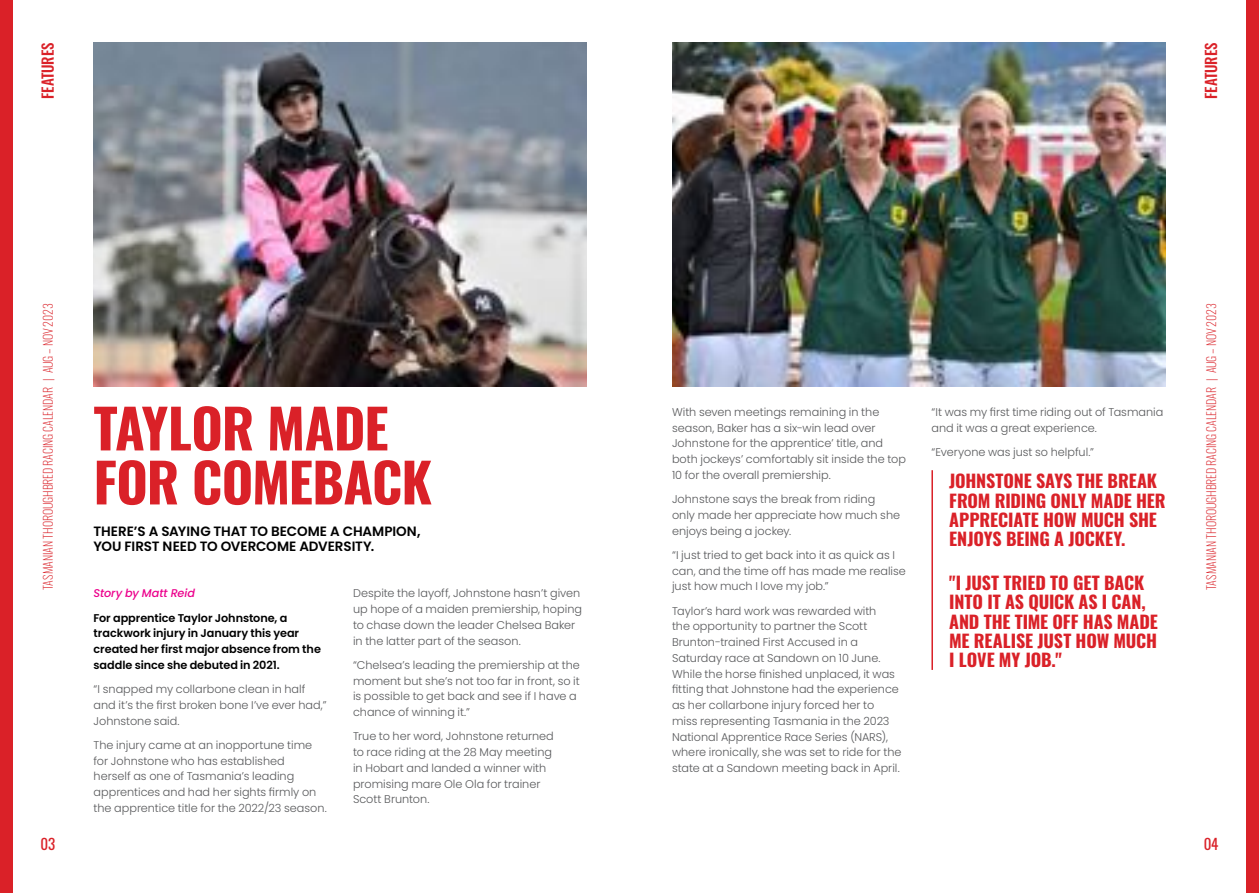
<style>
.page{position:relative;width:1259px;height:893px;background:#fff}
.page>*{position:absolute;margin:0;border:0;box-sizing:border-box;transform-origin:0 0}
.t1{font:700 54px/54px "Oswald";letter-spacing:-.02em;color:#da2128}
.t2{font:700 17.7px/19.2px "Oswald";letter-spacing:-.01em;color:#da2128}
.t3{font:500 15px "Oswald";letter-spacing:-.005em;color:#da2128}
.t4{font:15px "Oswald";color:#da2128}
.t5{font:600 13.5px/15px "Poppins";letter-spacing:-.005em;color:#000}
.t6{font:200 12px "Oswald";letter-spacing:-.005em;color:#da2128}
.t7{font:300 11.25px/15.8px "Poppins";color:#58595b}
.t8{font:600 11.25px/15.8px "Poppins";letter-spacing:-.005em;color:#000}
.t9{font:italic 500 11.25px "Poppins";letter-spacing:-.005em;color:#ec008c}
</style>
<div class="page">
<div style="left:0;top:0;width:13px;height:893px;background:#da2128"></div>
<div style="left:1246px;top:0;width:13px;height:893px;background:#da2128"></div>
<img style="left:94px;top:43px;width:493px;height:343px">
<hr style="left:931px;top:470px;width:2px;height:200px;background:#da2128">
<img style="left:672px;top:43px;width:493px;height:343px">
<h3 class="t3" style="left:40px;top:99px;width:58px;rotate:-90deg">FEATURES</h3>
<h3 class="t3" style="left:1203px;top:99px;width:58px;rotate:-90deg">FEATURES</h3>
<p class="t6" style="left:37px;top:590px;width:288px;rotate:-90deg">TASMANIAN THOROUGHBRED RACING CALENDAR | AUG – NOV 2023</p>
<p class="t6" style="left:1200px;top:590px;width:288px;rotate:-90deg">TASMANIAN THOROUGHBRED RACING CALENDAR | AUG – NOV 2023</p>
<h1 class="t1" style="left:94px;top:405px;width:340px">TAYLOR MADE<br>FOR COMEBACK</h1>
<p class="t5" style="left:94px;top:524px;width:328px">THERE’S A SAYING THAT TO BECOME A CHAMPION,<br>YOU FIRST NEED TO OVERCOME ADVERSITY.</p>
<p class="t9" style="left:94px;top:585px;width:103px">Story by Matt Reid</p>
<p class="t8" style="left:94px;top:610px;width:229px">For apprentice Taylor Johnstone, a trackwork injury in January this year created her first major absence from the saddle since she debuted in 2021.</p>
<p class="t7" style="left:94px;top:681px;width:234px">“I snapped my collarbone clean in half and it’s the first broken bone I’ve ever had,”<br>Johnstone said.</p>
<p class="t7" style="left:94px;top:737px;width:235px">The injury came at an inopportune time for Johnstone who has established<br>herself as one of Tasmania’s leading apprentices and had her sights firmly on the apprentice title for the 2022/23 season.</p>
<p class="t7" style="left:931px;top:404px;width:233px">“It was my first time riding out of Tasmania and it was a great experience.</p>
<p class="t7" style="left:931px;top:444px;width:164px">“Everyone was just so helpful.”</p>
<h2 class="t2" style="left:949px;top:473px;width:218px">JOHNSTONE SAYS THE BREAK<br>FROM RIDING ONLY MADE HER<br>APPRECIATE HOW MUCH SHE<br>ENJOYS BEING A JOCKEY.</h2>
<h2 class="t2" style="left:949px;top:574px;width:210px">"I JUST TRIED TO GET BACK<br>INTO IT AS QUICK AS I CAN,<br>AND THE TIME OFF HAS MADE<br>ME REALISE JUST HOW MUCH<br>I LOVE MY JOB."</h2>
<p class="t7" style="left:672px;top:404px;width:235px">With seven meetings remaining in the season, Baker has a six-win lead over Johnstone for the apprentice’ title, and both jockeys’ comfortably sit inside the top 10 for the overall premiership.</p>
<p class="t7" style="left:672px;top:491px;width:230px">Johnstone says the break from riding only made her appreciate how much she enjoys being a jockey.</p>
<p class="t7" style="left:672px;top:547px;width:235px">“I just tried to get back into it as quick as I can, and the time off has made me realise just how much I love my job.”</p>
<p class="t7" style="left:672px;top:603px;width:231px">Taylor’s hard work was rewarded with<br>the opportunity to partner the Scott Brunton-trained First Accused in a Saturday race at Sandown on 10 June.<br>While the horse finished unplaced, it was fitting that Johnstone had the experience as her collarbone injury forced her to miss representing Tasmania in the 2023<br>National Apprentice Race Series (NARS), where ironically, she was set to ride for the state at a Sandown meeting back in April.</p>
<p class="t7" style="left:353px;top:585px;width:231px">Despite the layoff, Johnstone hasn’t given up hope of a maiden premiership, hoping to chase down the leader Chelsea Baker in the latter part of the season.</p>
<p class="t7" style="left:353px;top:657px;width:228px">“Chelsea’s leading the premiership at the moment but she’s not too far in front, so it is possible to get back and see if I have a chance of winning it.”</p>
<p class="t7" style="left:353px;top:728px;width:202px">True to her word, Johnstone returned to race riding at the 28 May meeting in Hobart and landed a winner with promising mare Ole Ola for trainer<br>Scott Brunton.</p>
<h3 class="t4" style="left:40px;top:831px;width:16px">03</h3>
<h3 class="t4" style="left:1203px;top:831px;width:16px">04</h3>
</div>
